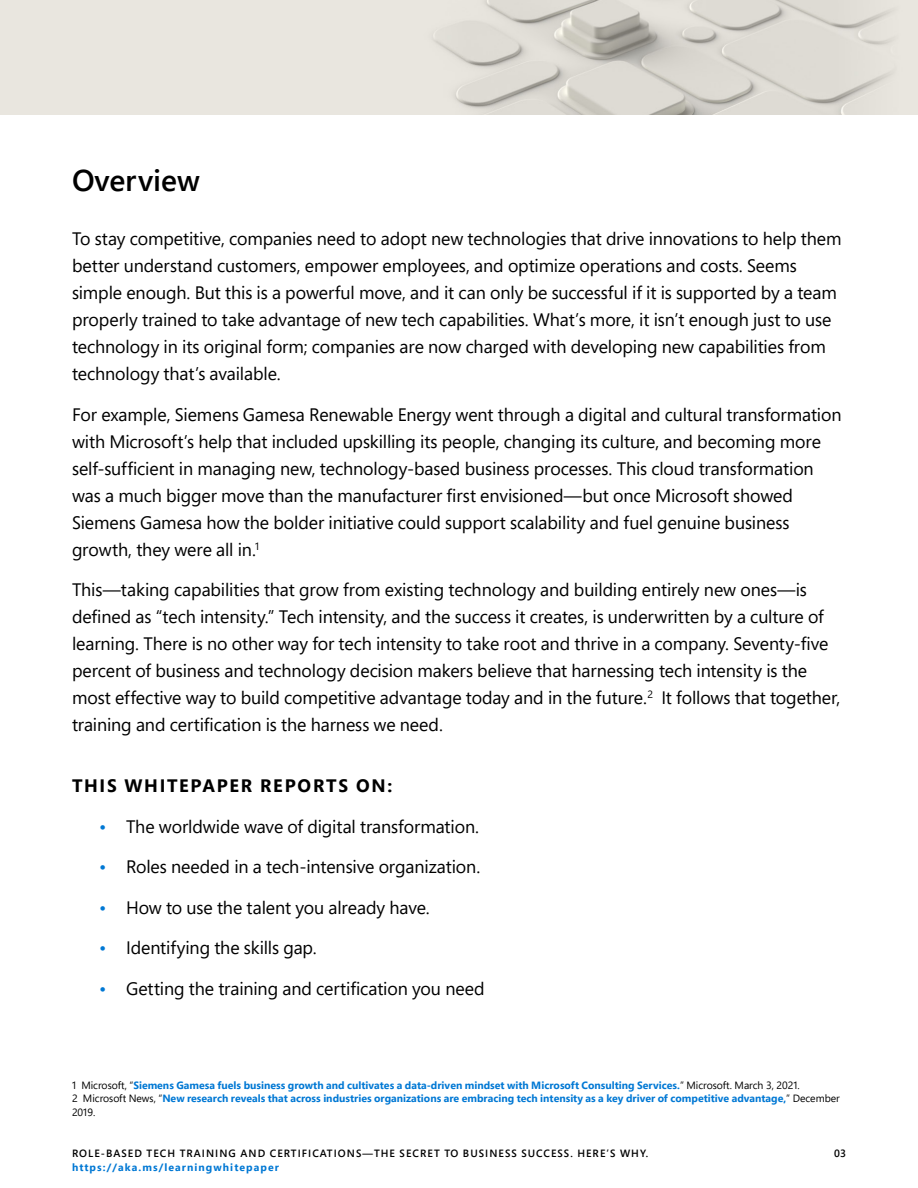
<style>
.page{position:relative;width:918px;height:1188px;background:#fff}
.page>*{position:absolute;margin:0;border:0;box-sizing:border-box;transform-origin:0 0}
.t1{font:600 30px "Segoe Pro";color:#000}
.Body_copy{font:18px/27px "Segoe Pro";letter-spacing:-.005em;color:#000}
.SH{font:700 18px "Segoe Pro";letter-spacing:.095em;color:#000}
.Footnotes{font:700 10.5px/13.5px "Segoe Pro";color:#0078d4}
.t2{font:600 10.5px "Segoe Pro";letter-spacing:.1em;color:#000}
.Footnotes-2{font:700 10.5px "Segoe Pro";letter-spacing:.1em;color:#0078d4}
.s1{color:#0078d4}
.s2{font-weight:400;color:#000}
</style>
<div class="page">
<img style="left:0;top:0;width:918px;height:114px">
<h2 class="t1" style="left:72px;top:160px;width:129px">Overview</h2>
<p class="Body_copy" style="left:72px;top:225px;width:771px">To stay competitive, companies need to adopt new technologies that drive innovations to help them better understand customers, empower employees, and optimize operations and costs. Seems simple enough. But this is a powerful move, and it can only be successful if it is supported by a team properly trained to take advantage of new tech capabilities. What’s more, it isn’t enough just to use technology in its original form; companies are now charged with developing new capabilities from technology that’s available.</p>
<p class="Body_copy" style="left:72px;top:400px;width:771px">For example, Siemens Gamesa Renewable Energy went through a digital and cultural transformation with Microsoft’s help that included upskilling its people, changing its culture, and becoming more self-sufficient in managing new, technology-based business processes. This cloud transformation was a much bigger move than the manufacturer first envisioned—but once Microsoft showed Siemens Gamesa how the bolder initiative could support scalability and fuel genuine business growth, they were all in.<sup>1</sup></p>
<p class="Body_copy" style="left:72px;top:576px;width:770px">This—taking capabilities that grow from existing technology and building entirely new ones—is defined as “tech intensity.” Tech intensity, and the success it creates, is underwritten by a culture of learning. There is no other way for tech intensity to take root and thrive in a company. Seventy-five percent of business and technology decision makers believe that harnessing tech intensity is the most effective way to build competitive advantage today and in the future.<sup>2</sup> It follows that together, training and certification is the harness we need.</p>
<p class="SH" style="left:72px;top:773px;width:322px">THIS WHITEPAPER REPORTS ON:</p>
<p class="Body_copy" style="left:99px;top:812px;width:382px"><span class="s1">•</span> The worldwide wave of digital transformation.</p>
<p class="Body_copy" style="left:99px;top:853px;width:383px"><span class="s1">•</span> Roles needed in a tech-intensive organization.</p>
<p class="Body_copy" style="left:99px;top:893px;width:332px"><span class="s1">•</span> How to use the talent you already have.</p>
<p class="Body_copy" style="left:99px;top:934px;width:219px"><span class="s1">•</span> Identifying the skills gap.</p>
<p class="Body_copy" style="left:99px;top:974px;width:387px"><span class="s1">•</span> Getting the training and certification you need</p>
<p class="Footnotes" style="left:72px;top:1078px;width:729px"><span class="s2">1 Microsoft, “</span>Siemens Gamesa fuels business growth and cultivates a data-driven mindset with Microsoft Consulting Services.<span class="s2">” Microsoft. March 3, 2021.</span></p>
<p class="Footnotes" style="left:72px;top:1092px;width:769px"><span class="s2">2 Microsoft News, “</span>New research reveals that across industries organizations are embracing tech intensity as a key driver of competitive advantage,<span class="s2">” December<br>2019.</span></p>
<p class="t2" style="left:72px;top:1146px;width:578px">ROLE-BASED TECH TRAINING AND CERTIFICATIONS—THE SECRET TO BUSINESS SUCCESS. HERE’S WHY.</p>
<p class="Footnotes-2" style="left:72px;top:1159px;width:208px">https://aka.ms/learningwhitepaper</p>
<p class="t2" style="left:834px;top:1146px;width:13px">03</p>
</div>
